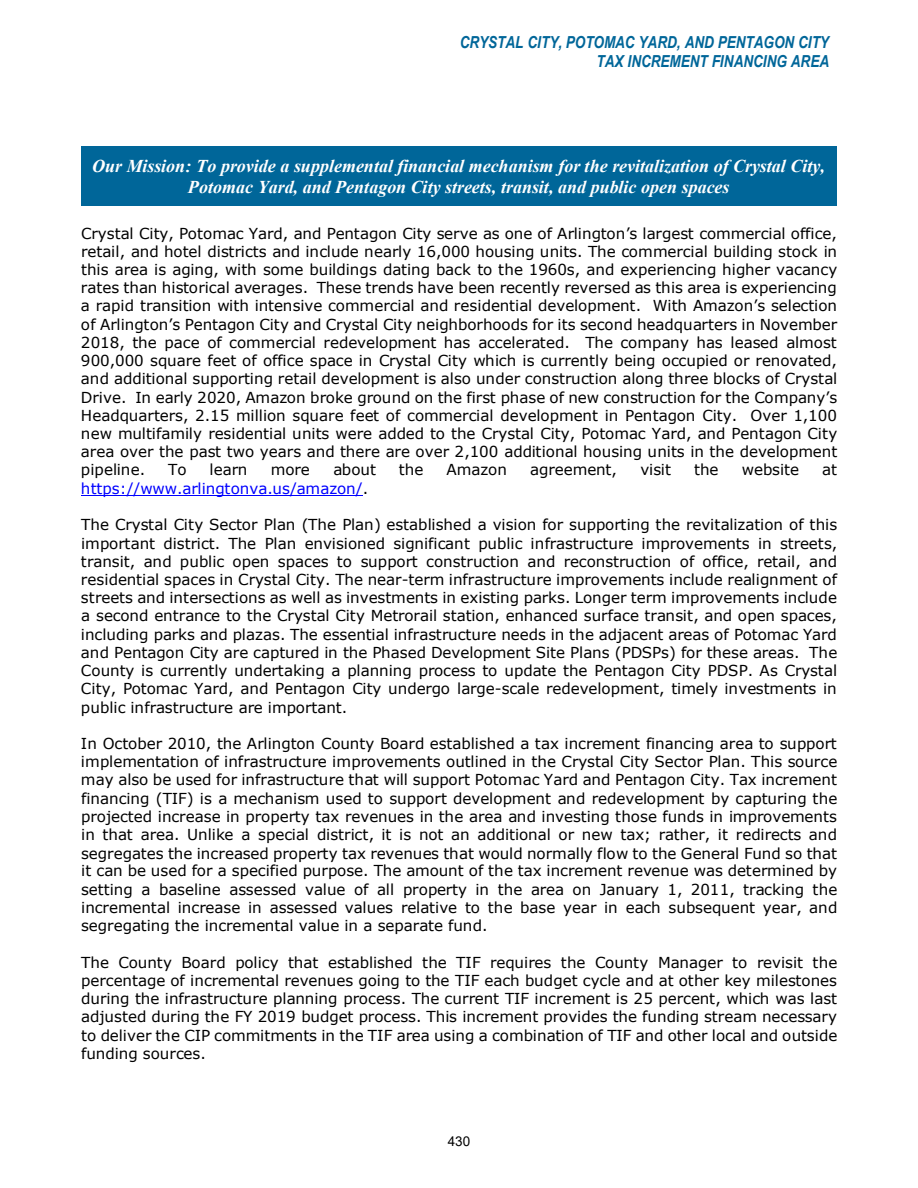
<style>
.page{position:relative;width:918px;height:1188px;background:#fff}
.page>*{position:absolute;margin:0;border:0;box-sizing:border-box;transform-origin:0 0}
.t1{font:italic 700 18px/20.9px "Times New Roman";color:#fff;text-align:center}
.t2{font:italic 700 16.5px/19px "Arial Narrow";letter-spacing:-.005em;color:#069;text-align:right}
.t3{font:15.15px/18.1px "Verdana";letter-spacing:-.005em;color:#000;text-align:justify}
.t4{font:15.15px "Verdana";letter-spacing:-.005em;color:#00f}
.t5{font:13.5px "Arial";color:#000}
.s1{color:#000}
</style>
<div class="page">
<div style="left:81px;top:146px;width:756px;height:60px;background:#069"></div>
<hr style="left:81px;top:495px;width:282px;height:1px;background:#00f">
<p class="t2" style="left:460px;top:32px;width:371px">CRYSTAL CITY, POTOMAC YARD, AND PENTAGON CITY<br>TAX INCREMENT FINANCING AREA</p>
<p class="t1" style="left:92px;top:155px;width:734px">Our Mission: To provide a supplemental financial mechanism for the revitalization of Crystal City,<br>Potomac Yard, and Pentagon City streets, transit, and public open spaces</p>
<p class="t3" style="left:81px;top:224px;width:758px">Crystal City, Potomac Yard, and Pentagon City serve as one of Arlington’s largest commercial office, retail, and hotel districts and include nearly 16,000 housing units. The commercial building stock in this area is aging, with some buildings dating back to the 1960s, and experiencing higher vacancy rates than historical averages. These trends have been recently reversed as this area is experiencing a rapid transition with intensive commercial and residential development. With Amazon’s selection of Arlington’s Pentagon City and Crystal City neighborhoods for its second headquarters in November 2018, the pace of commercial redevelopment has accelerated. The company has leased almost 900,000 square feet of office space in Crystal City which is currently being occupied or renovated, and additional supporting retail development is also under construction along three blocks of Crystal Drive. In early 2020, Amazon broke ground on the first phase of new construction for the Company’s Headquarters, 2.15 million square feet of commercial development in Pentagon City. Over 1,100 new multifamily residential units were added to the Crystal City, Potomac Yard, and Pentagon City area over the past two years and there are over 2,100 additional housing units in the development pipeline.</p>
<p class="t3" style="left:168px;top:461px;width:20px">To</p>
<p class="t3" style="left:210px;top:461px;width:40px">learn</p>
<p class="t3" style="left:271px;top:461px;width:41px">more</p>
<p class="t3" style="left:333px;top:461px;width:44px">about</p>
<p class="t3" style="left:399px;top:461px;width:26px">the</p>
<p class="t3" style="left:446px;top:461px;width:62px">Amazon</p>
<p class="t3" style="left:530px;top:461px;width:88px">agreement,</p>
<p class="t3" style="left:640px;top:461px;width:32px">visit</p>
<p class="t3" style="left:694px;top:461px;width:26px">the</p>
<p class="t3" style="left:742px;top:461px;width:59px">website</p>
<p class="t3" style="left:822px;top:461px;width:16px">at</p>
<p class="t4" style="left:81px;top:478px;width:289px">https://www.arlingtonva.us/amazon/<span class="s1">.</span></p>
<p class="t3" style="left:81px;top:515px;width:758px">The Crystal City Sector Plan (The Plan) established a vision for supporting the revitalization of this important district. The Plan envisioned significant public infrastructure improvements in streets, transit, and public open spaces to support construction and reconstruction of office, retail, and residential spaces in Crystal City. The near-term infrastructure improvements include realignment of streets and intersections as well as investments in existing parks. Longer term improvements include a second entrance to the Crystal City Metrorail station, enhanced surface transit, and open spaces, including parks and plazas. The essential infrastructure needs in the adjacent areas of Potomac Yard and Pentagon City are captured in the Phased Development Site Plans (PDSPs) for these areas. The County is currently undertaking a planning process to update the Pentagon City PDSP. As Crystal City, Potomac Yard, and Pentagon City undergo large-scale redevelopment, timely investments in public infrastructure are important.</p>
<p class="t3" style="left:81px;top:734px;width:758px">In October 2010, the Arlington County Board established a tax increment financing area to support implementation of infrastructure improvements outlined in the Crystal City Sector Plan. This source may also be used for infrastructure that will support Potomac Yard and Pentagon City. Tax increment financing (TIF) is a mechanism used to support development and redevelopment by capturing the projected increase in property tax revenues in the area and investing those funds in improvements in that area. Unlike a special district, it is not an additional or new tax; rather, it redirects and segregates the increased property tax revenues that would normally flow to the General Fund so that it can be used for a specified purpose. The amount of the tax increment revenue was determined by setting a baseline assessed value of all property in the area on January 1, 2011, tracking the incremental increase in assessed values relative to the base year in each subsequent year, and segregating the incremental value in a separate fund.</p>
<p class="t3" style="left:81px;top:953px;width:758px">The County Board policy that established the TIF requires the County Manager to revisit the percentage of incremental revenues going to the TIF each budget cycle and at other key milestones during the infrastructure planning process. The current TIF increment is 25 percent, which was last adjusted during the FY 2019 budget process. This increment provides the funding stream necessary to deliver the CIP commitments in the TIF area using a combination of TIF and other local and outside funding sources.</p>
<p class="t5" style="left:448px;top:1132px;width:24px">430</p>
</div>
